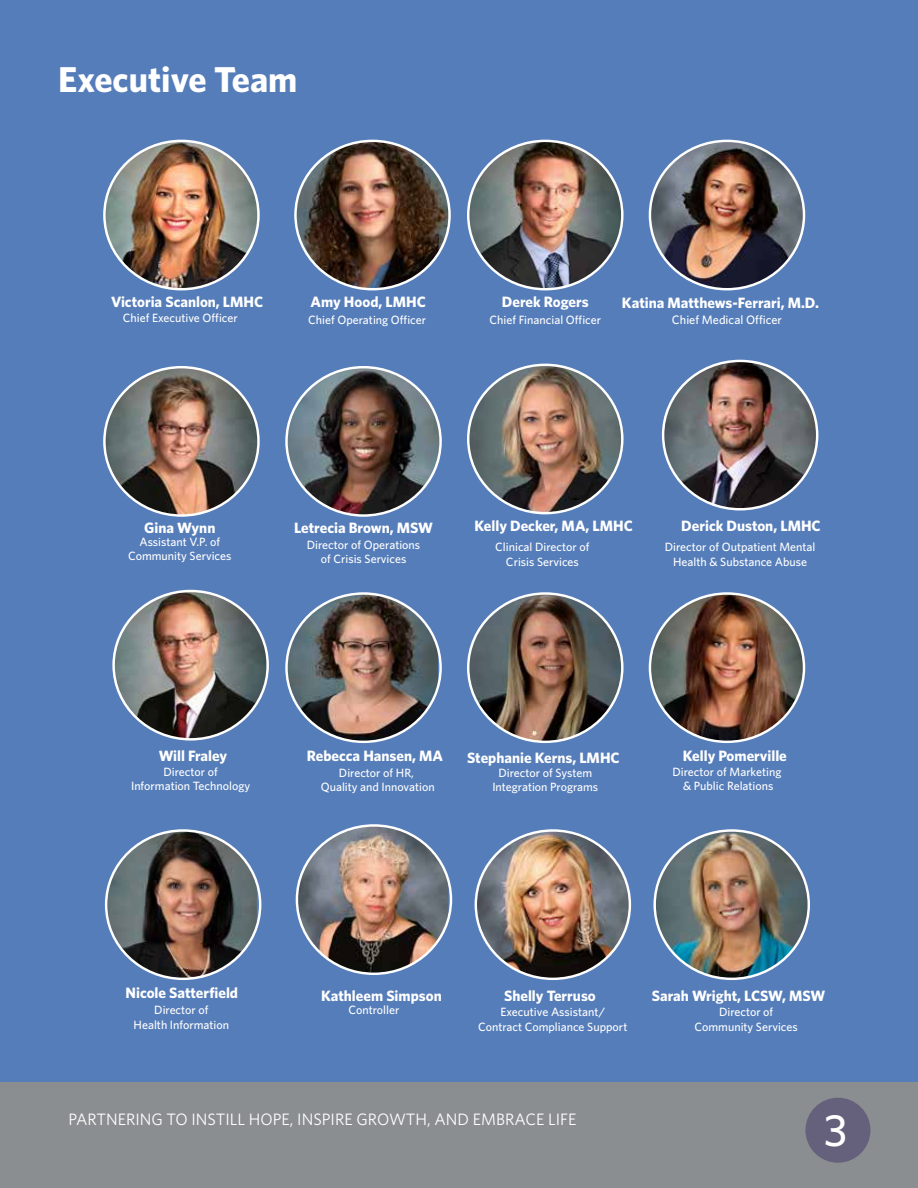
<style>
.page{position:relative;width:918px;height:1188px;background:#fff}
.page>*{position:absolute;margin:0;border:0;box-sizing:border-box;transform-origin:0 0}
.t1{font:500 45px "Whitney";color:#fff}
.t2{font:700 36px "Whitney";color:#fff}
.t3{font:16.5px "Whitney";color:#fff}
.t4{font:700 15px "Whitney";color:#fff}
.t5{font:500 12.3px "Whitney";color:#fff}
.t6{font:500 12px/14.4px "Whitney";color:#fff;text-align:center}
</style>
<div class="page">
<div style="left:0;top:1082px;width:918px;height:106px;background:#8b8e90"></div>
<div style="left:805px;top:1098px;width:65px;height:65px;background:#65607c;border-radius:50%"></div>
<div style="left:0;top:0;width:918px;height:1082px;background:#557dba"></div>
<img style="left:106px;top:141px;width:152px;height:148px">
<img style="left:468px;top:141px;width:153px;height:148px">
<img style="left:650px;top:141px;width:154px;height:148px">
<img style="left:106px;top:367px;width:152px;height:149px">
<img style="left:287px;top:367px;width:154px;height:149px">
<img style="left:663px;top:361px;width:153px;height:148px">
<img style="left:114px;top:591px;width:152px;height:147px">
<img style="left:468px;top:595px;width:154px;height:147px">
<img style="left:650px;top:594px;width:154px;height:148px">
<img style="left:297px;top:825px;width:151px;height:149px">
<img style="left:476px;top:831px;width:154px;height:148px">
<img style="left:296px;top:141px;width:154px;height:148px">
<img style="left:468px;top:365px;width:153px;height:148px">
<img style="left:655px;top:832px;width:154px;height:147px">
<img style="left:287px;top:595px;width:151px;height:147px">
<img style="left:106px;top:831px;width:151px;height:148px">
<h2 class="t2" style="left:58px;top:58px;width:241px">Executive Team</h2>
<p class="t4" style="left:111px;top:292px;width:154px">Victoria Scanlon, LMHC</p>
<p class="t4" style="left:311px;top:292px;width:117px">Amy Hood, LMHC</p>
<p class="t4" style="left:502px;top:292px;width:88px">Derek Rogers</p>
<p class="t4" style="left:622px;top:293px;width:198px">Katina Matthews-Ferrari, M.D.</p>
<p class="t6" style="left:123px;top:311px;width:116px">Chief Executive Officer</p>
<p class="t6" style="left:308px;top:312px;width:119px">Chief Operating Officer</p>
<p class="t6" style="left:489px;top:312px;width:113px">Chief Financial Officer</p>
<p class="t5" style="left:672px;top:312px;width:111px">Chief Medical Officer</p>
<p class="t4" style="left:144px;top:519px;width:73px">Gina Wynn</p>
<p class="t4" style="left:294px;top:519px;width:140px">Letrecia Brown, MSW</p>
<p class="t4" style="left:475px;top:517px;width:160px">Kelly Decker, MA, LMHC</p>
<p class="t4" style="left:681px;top:517px;width:141px">Derick Duston, LMHC</p>
<p class="t6" style="left:128px;top:534px;width:105px">Assistant V.P. of<br>Community Services</p>
<p class="t6" style="left:307px;top:537px;width:115px">Director of Operations of Crisis Services</p>
<p class="t6" style="left:495px;top:540px;width:96px">Clinical Director of<br>Crisis Services</p>
<p class="t6" style="left:665px;top:540px;width:152px">Director of Outpatient Mental<br>Health &amp; Substance Abuse</p>
<p class="t4" style="left:159px;top:747px;width:70px">Will Fraley</p>
<p class="t4" style="left:467px;top:748px;width:154px">Stephanie Kerns, LMHC</p>
<p class="t4" style="left:683px;top:747px;width:105px">Kelly Pomerville</p>
<p class="t4" style="left:307px;top:747px;width:138px">Rebecca Hansen, MA</p>
<p class="t6" style="left:321px;top:765px;width:116px">Director of HR,<br>Quality and Innovation</p>
<p class="t6" style="left:131px;top:764px;width:121px">Director of<br>Information Technology</p>
<p class="t6" style="left:492px;top:765px;width:107px">Director of System<br>Integration Programs</p>
<p class="t6" style="left:673px;top:764px;width:110px">Director of Marketing &amp; Public Relations</p>
<p class="t4" style="left:126px;top:984px;width:114px">Nicole Satterfield</p>
<p class="t6" style="left:134px;top:1002px;width:97px">Director of<br>Health Information</p>
<p class="t4" style="left:321px;top:987px;width:122px">Kathleem Simpson</p>
<p class="t4" style="left:504px;top:987px;width:93px">Shelly Terruso</p>
<p class="t6" style="left:349px;top:1002px;width:52px">Controller</p>
<p class="t6" style="left:478px;top:1004px;width:151px">Executive Assistant/<br>Contract Compliance Support</p>
<p class="t4" style="left:652px;top:986px;width:175px">Sarah Wright, LCSW, MSW</p>
<p class="t6" style="left:695px;top:1004px;width:105px">Director of<br>Community Services</p>
<h3 class="t3" style="left:68px;top:1110px;width:510px">PARTNERING TO INSTILL HOPE, INSPIRE GROWTH, AND EMBRACE LIFE</h3>
<h1 class="t1" style="left:824px;top:1103px;width:25px">3</h1>
</div>
